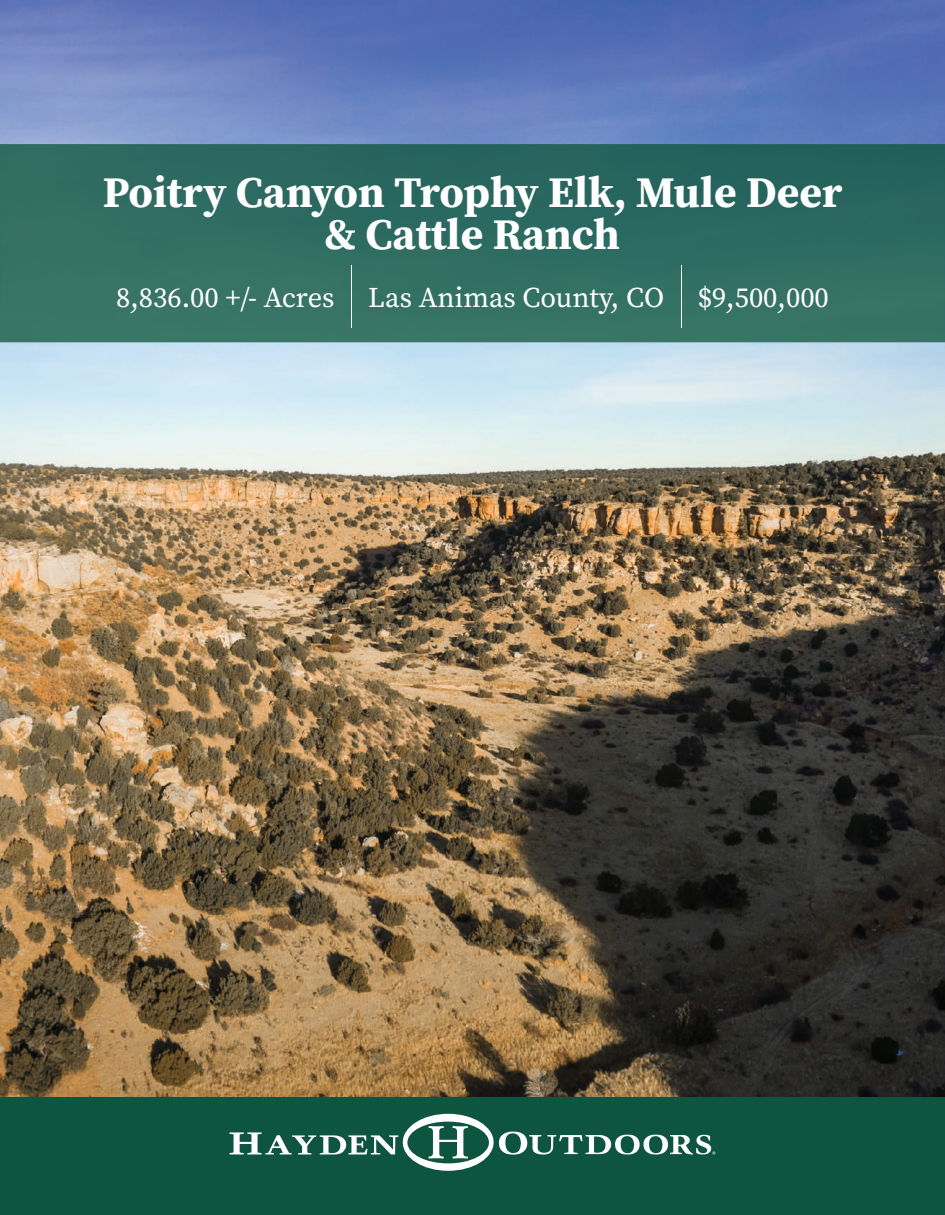
<style>
.page{position:relative;width:945px;height:1215px;background:#fff}
.page>*{position:absolute;margin:0;border:0;box-sizing:border-box;transform-origin:0 0}
.t1{font:100 67.5px "Lato";color:#fff}
.t2{font:700 43.5px/42px "Source Serif Pro";color:#fff;text-align:center}
.t3{font:28.5px "Source Serif Pro";color:#fff}
</style>
<div class="page">
<img style="left:0;top:0;width:945px;height:1097px">
<div style="left:0;top:144px;width:945px;height:198px;background:#306d63;border:2px solid #0a543a"></div>
<div style="left:0;top:1097px;width:945px;height:118px;background:#0d553f"></div>
<svg style="left:230px;top:1114px;width:486px;height:57px"></svg>
<h2 class="t2" style="left:103px;top:171px;width:741px">Poitry Canyon Trophy Elk, Mule Deer &amp; Cattle Ranch</h2>
<p class="t3" style="left:116px;top:278px;width:220px">8,836.00 +/- Acres</p>
<h1 class="t1" style="left:341px;top:256px;width:22px">|</h1>
<h1 class="t1" style="left:671px;top:256px;width:22px">|</h1>
<p class="t3" style="left:698px;top:278px;width:133px">$9,500,000</p>
<p class="t3" style="left:368px;top:278px;width:298px">Las Animas County, CO</p>
</div>
